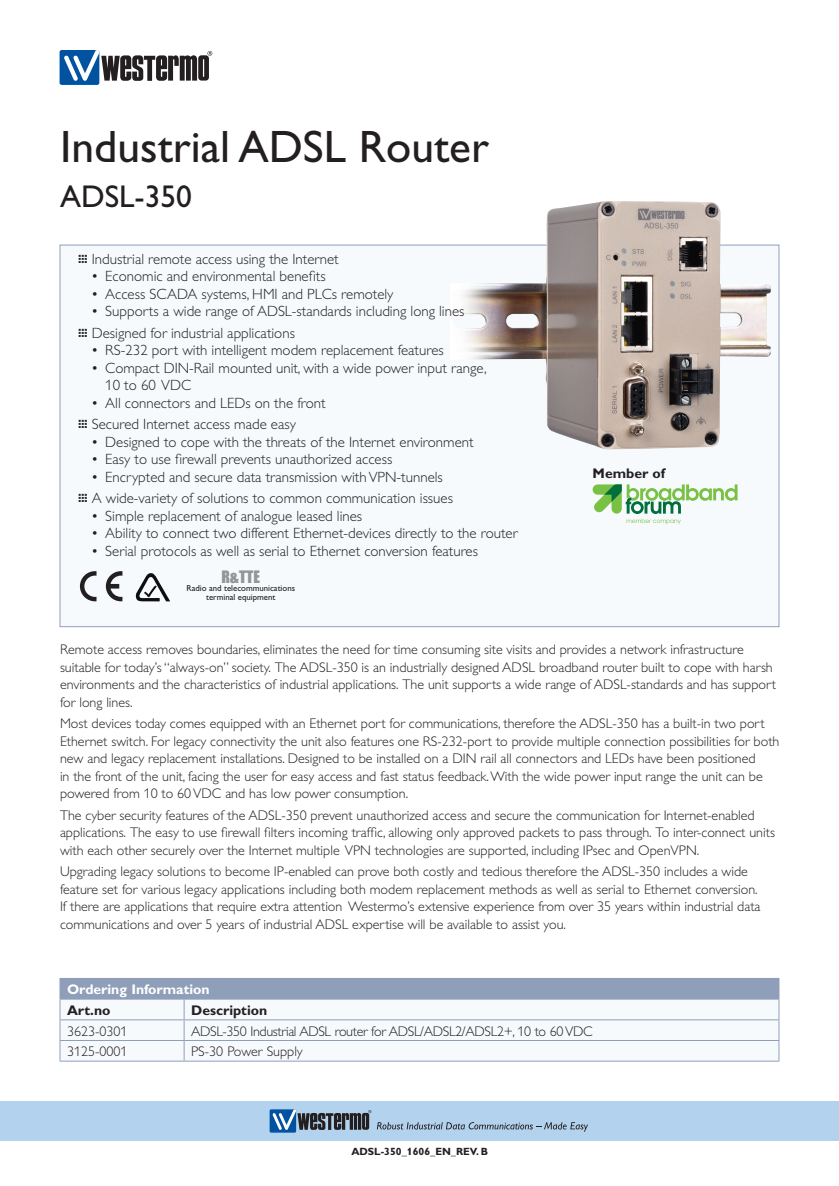
<style>
.page{position:relative;width:839px;height:1186px;background:#fff}
.page>*{position:absolute;margin:0;border:0;box-sizing:border-box;transform-origin:0 0}
.Hedline_page1{font:45.5px "Gill Alt One Mod";color:#231f20}
.Hedline2_page1{font:31.5px "Gill Alt One Mod";color:#231f20}
.t1{font:15.75px "Impact";color:#939598}
.t2{font:300 14.88px/17.5px "Gill Alt One Mod";color:#231f20}
.Brödtext{font:300 14px/17.5px "Gill Alt One Mod";color:#231f20}
.Bildtext{font:300 14px "Gill Alt One Mod";letter-spacing:-.025em;color:#231f20}
.Bildtext-2{font:300 14px "Gill Alt One Mod";color:#231f20}
.Tabellrubrik{font:700 14px "Gill Alt One Mod";color:#fff}
.Bildtext-3{font:700 14px "Gill Alt One Mod";color:#231f20}
.Underrubrik__2{font:700 14px "Gill Alt One Mod";color:#231f20}
.t3{font:700 10.5px "Gill Alt One Mod";color:#231f20}
.t4{font:8.75px/8.8px "Gill Alt One Mod";color:#231f20;text-align:center}
.s1{font-weight:400}
</style>
<div class="page">
<div style="left:0;top:1101px;width:838px;height:40px;background:#b3d2ee"></div>
<div style="left:269px;top:1109px;width:27px;height:23px;background:#0153a1"></div>
<svg style="left:272px;top:1109px;width:99px;height:21px"></svg>
<svg style="left:377px;top:1122px;width:211px;height:9px"></svg>
<div style="left:60px;top:50px;width:39px;height:35px;background:#0153a1;border-radius:2px"></div>
<svg style="left:64px;top:50px;width:148px;height:31px"></svg>
<div style="left:60px;top:245px;width:719px;height:382px;background:#f6fafd;border:1px solid #8f9fba"></div>
<div style="left:60px;top:978px;width:718px;height:21px;background:#8f9fba"></div>
<div style="left:61px;top:999px;width:717px;height:61px;background:#f6fafd"></div>
<hr style="left:184px;top:978px;width:595px;height:1px;background:#8f9fba">
<hr style="left:60px;top:1019px;width:124px;height:1px;background:#8f9fba">
<hr style="left:184px;top:1019px;width:595px;height:1px;background:#8f9fba">
<hr style="left:60px;top:1040px;width:124px;height:1px;background:#8f9fba">
<svg style="left:60px;top:999px;width:1px;height:61px"></svg>
<hr style="left:184px;top:1040px;width:595px;height:1px;background:#8f9fba">
<svg style="left:184px;top:999px;width:1px;height:61px"></svg>
<svg style="left:778px;top:979px;width:1px;height:81px"></svg>
<hr style="left:60px;top:1060px;width:124px;height:1px;background:#8f9fba">
<hr style="left:184px;top:1060px;width:595px;height:1px;background:#8f9fba">
<svg style="left:592px;top:484px;width:145px;height:40px"></svg>
<img style="left:450px;top:201px;width:321px;height:248px">
<svg style="left:80px;top:571px;width:16px;height:30px"></svg>
<svg style="left:106px;top:571px;width:16px;height:30px"></svg>
<svg style="left:135px;top:573px;width:35px;height:28px"></svg>
<p class="Hedline_page1" style="left:60px;top:121px;width:430px">Industrial ADSL Router</p>
<p class="Hedline2_page1" style="left:60px;top:179px;width:133px">ADSL-350</p>
<p class="t2" style="left:78px;top:250px;width:262px"><span class="s1">…</span> Industrial remote access using the Internet</p>
<p class="t2" style="left:91px;top:268px;width:236px">• Economic and environmental benefits</p>
<p class="t2" style="left:91px;top:285px;width:303px">• Access SCADA systems, HMI and PLCs remotely</p>
<p class="t2" style="left:91px;top:303px;width:374px">• Supports a wide range of ADSL-standards including long lines</p>
<p class="t2" style="left:78px;top:324px;width:218px"><span class="s1">…</span> Designed for industrial applications</p>
<p class="t2" style="left:91px;top:342px;width:354px">• RS-232 port with intelligent modem replacement features</p>
<p class="t2" style="left:105px;top:359px;width:383px;text-indent:-14px">• Compact DIN-Rail mounted unit, with a wide power input range,<br>10 to 60 VDC</p>
<p class="t2" style="left:91px;top:394px;width:236px">• All connectors and LEDs on the front</p>
<p class="t2" style="left:78px;top:416px;width:219px"><span class="s1">…</span> Secured Internet access made easy</p>
<p class="t2" style="left:91px;top:433px;width:384px">• Designed to cope with the threats of the Internet environment</p>
<p class="t2" style="left:91px;top:451px;width:302px">• Easy to use firewall prevents unauthorized access</p>
<p class="t2" style="left:91px;top:468px;width:353px">• Encrypted and secure data transmission with VPN-tunnels</p>
<p class="t2" style="left:78px;top:490px;width:376px"><span class="s1">…</span> A wide-variety of solutions to common communication issues</p>
<p class="t2" style="left:91px;top:507px;width:272px">• Simple replacement of analogue leased lines</p>
<p class="t2" style="left:91px;top:525px;width:428px">• Ability to connect two different Ethernet-devices directly to the router</p>
<p class="t2" style="left:91px;top:542px;width:388px">• Serial protocols as well as serial to Ethernet conversion features</p>
<p class="t1" style="left:221px;top:564px;width:40px">R&amp;TTE</p>
<p class="t4" style="left:186px;top:584px;width:110px">Radio and telecommunications terminal equipment</p>
<p class="Underrubrik__2" style="left:592px;top:466px;width:74px">Member of</p>
<p class="Brödtext" style="left:60px;top:641px;width:717px">Remote access removes boundaries, eliminates the need for time consuming site visits and provides a network infrastructure suitable for today’s “always-on” society. The ADSL-350 is an industrially designed ADSL broadband router built to cope with harsh environments and the characteristics of industrial applications. The unit supports a wide range of ADSL-standards and has support for long lines.</p>
<p class="Brödtext" style="left:60px;top:715px;width:720px">Most devices today comes equipped with an Ethernet port for communications, therefore the ADSL-350 has a built-in two port Ethernet switch. For legacy connectivity the unit also features one RS-232-port to provide multiple connection possibilities for both new and legacy replacement installations. Designed to be installed on a DIN rail all connectors and LEDs have been positioned<br>in the front of the unit, facing the user for easy access and fast status feedback. With the wide power input range the unit can be powered from 10 to 60 VDC and has low power consumption.</p>
<p class="Brödtext" style="left:60px;top:806px;width:716px">The cyber security features of the ADSL-350 prevent unauthorized access and secure the communication for Internet-enabled applications. The easy to use firewall filters incoming traffic, allowing only approved packets to pass through. To inter-connect units with each other securely over the Internet multiple VPN technologies are supported, including IPsec and OpenVPN.</p>
<p class="Brödtext" style="left:60px;top:862px;width:702px">Upgrading legacy solutions to become IP-enabled can prove both costly and tedious therefore the ADSL-350 includes a wide feature set for various legacy applications including both modem replacement methods as well as serial to Ethernet conversion.<br>If there are applications that require extra attention Westermo’s extensive experience from over 35 years within industrial data communications and over 5 years of industrial ADSL expertise will be available to assist you.</p>
<p class="Tabellrubrik" style="left:67px;top:981px;width:144px">Ordering Information</p>
<p class="Bildtext-3" style="left:67px;top:1002px;width:45px">Art.no</p>
<p class="Bildtext-3" style="left:191px;top:1002px;width:78px">Description</p>
<p class="Bildtext-2" style="left:67px;top:1023px;width:62px">3623-0301</p>
<p class="Bildtext" style="left:191px;top:1023px;width:403px">ADSL-350 Industrial ADSL router for ADSL/ADSL2/ADSL2+, 10 to 60 VDC</p>
<p class="Bildtext-2" style="left:67px;top:1043px;width:62px">3125-0001</p>
<p class="Bildtext-2" style="left:191px;top:1043px;width:113px">PS-30 Power Supply</p>
<p class="t3" style="left:351px;top:1146px;width:138px">ADSL-350_1606_EN_REV. B</p>
</div>
